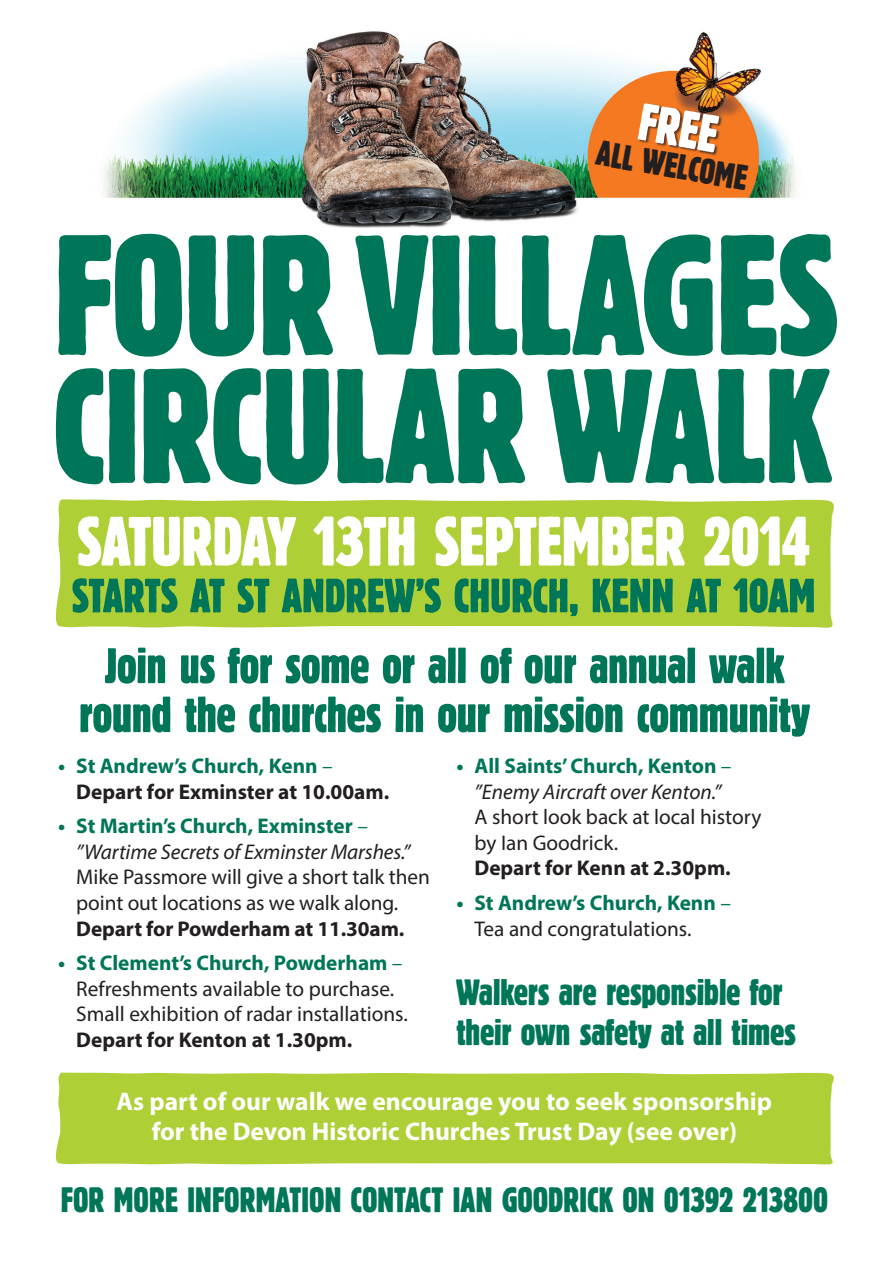
<style>
.page{position:relative;width:893px;height:1263px;background:#fff}
.page>*{position:absolute;margin:0;border:0;box-sizing:border-box;transform-origin:0 0}
.t1{font:177.3px "Block D Regu Extr Cond";letter-spacing:-.015em;color:#007658}
.t2{font:169.35px "Block D Regu Extr Cond";letter-spacing:-.02em;color:#007658}
.t3{font:72.3px "Block D Regu Extr Cond";letter-spacing:-.015em;color:#fff}
.t4{font:54.6px "Block D Regu Extr Cond";color:#fff}
.t5{font:52.2px/48.9px "Block D Regu Extr Cond";letter-spacing:-.015em;color:#007658;text-align:center}
.t6{font:49.95px "Block D Regu Extr Cond";letter-spacing:-.015em;color:#007658}
.t7{font:38.25px/40.5px "Block D Regu Extr Cond";letter-spacing:-.01em;color:#007658}
.t8{font:36.9px "Block D Regu Extr Cond";color:#231f20}
.t9{font:36.75px "Block D Regu Extr Cond";letter-spacing:-.01em;color:#007658}
.t10{font:700 25.5px/29.8px "Myriad Pro";color:#fff;text-align:center}
.t11{font:21.3px/25.5px "Myriad Pro";color:#231f20}
.t12{font:700 21.3px/25.5px "Myriad Pro";color:#231f20}
.t13{font:italic 21.3px/25.5px "Myriad Pro";letter-spacing:-.005em;color:#231f20}
.t14{font:700 21.3px/25.5px "Myriad Pro";color:#007658}
.s1{color:#007658}
.s2{font-weight:400;color:#007658}
.s3{font-weight:700;font-style:normal;color:#007658}
.s4{font-style:normal;color:#007658}
.s5{font-weight:700;color:#007658}
.s6{font-weight:400}
.s7{font-weight:400;color:#231f20}
</style>
<div class="page">
<img style="left:104px;top:31px;width:692px;height:197px">
<div style="left:637px;top:103px;width:86px;height:53px;background:#231f20;opacity:.75"></div>
<div style="left:55px;top:499px;width:779px;height:129px;background:#aed036"></div>
<div style="left:55px;top:1072px;width:779px;height:93px;background:#aed036"></div>
<h3 class="t4" style="left:643px;top:94px;width:82px;rotate:10deg">FREE</h3>
<h3 class="t8" style="left:600px;top:134px;width:154px;rotate:10deg">ALL WELCOME</h3>
<h1 class="t1" style="left:52px;top:206px;width:789px">FOUR VILLAGES</h1>
<h2 class="t2" style="left:52px;top:341px;width:782px">CIRCULAR WALK</h2>
<h3 class="t3" style="left:77px;top:505px;width:735px">SATURDAY 13TH SEPTEMBER 2014</h3>
<h3 class="t6" style="left:72px;top:570px;width:745px">STARTS AT ST ANDREW’S CHURCH, KENN AT 10AM</h3>
<h3 class="t5" style="left:79px;top:641px;width:733px">Join us for some or all of our annual walk round the churches in our mission community</h3>
<p class="t12" style="left:76px;top:753px;width:314px;text-indent:-18px"><span class="s1">• St Andrew’s Church, Kenn</span> <span class="s2">–<br></span>Depart for Exminster at 10.00am.</p>
<p class="t13" style="left:76px;top:813px;width:336px;text-indent:-18px"><span class="s3">• St Martin’s Church, Exminster</span> <span class="s4">– </span>”Wartime Secrets of Exminster Marshes.”</p>
<p class="t11" style="left:76px;top:864px;width:355px">Mike Passmore will give a short talk then point out locations as we walk along.</p>
<p class="t12" style="left:76px;top:915px;width:330px">Depart for Powderham at 11.30am.</p>
<p class="t11" style="left:76px;top:950px;width:333px;text-indent:-18px"><span class="s5">• St Clement’s Church, Powderham</span> <span class="s1">–<br></span>Refreshments available to purchase.<br>Small exhibition of radar installations.</p>
<p class="t12" style="left:76px;top:1026px;width:278px">Depart for Kenton at 1.30pm.</p>
<p class="t13" style="left:456px;top:753px;width:277px;text-align:center"><span class="s3">• All Saints’ Church, Kenton</span> <span class="s4">– </span>”Enemy Aircraft over Kenton.”</p>
<p class="t11" style="left:474px;top:804px;width:288px">A short look back at local history by Ian Goodrick.</p>
<p class="t12" style="left:474px;top:855px;width:258px">Depart for Kenn at 2.30pm.</p>
<p class="t14" style="left:474px;top:889px;width:258px;text-indent:-18px">• St Andrew’s Church, Kenn <span class="s6">–<br></span><span class="s7">Tea and congratulations.</span></p>
<h3 class="t7" style="left:456px;top:972px;width:341px">Walkers are responsible for their own safety at all times</h3>
<p class="t10" style="left:116px;top:1085px;width:657px">As part of our walk we encourage you to seek sponsorship for the Devon Historic Churches Trust Day (see over)</p>
<h3 class="t9" style="left:61px;top:1181px;width:769px">FOR MORE INFORMATION CONTACT IAN GOODRICK ON 01392 213800</h3>
</div>
